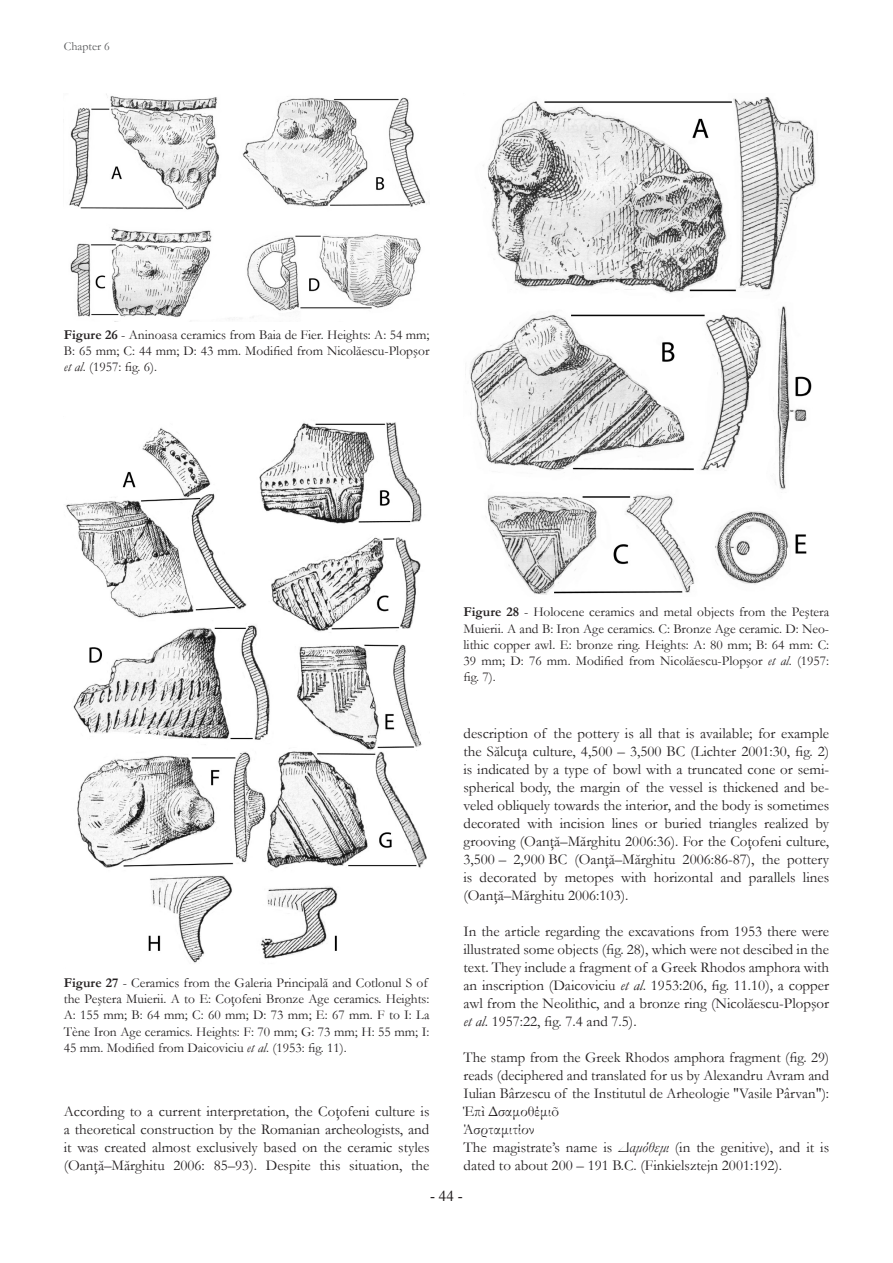
<style>
.page{position:relative;width:893px;height:1263px;background:#fff}
.page>*{position:absolute;margin:0;border:0;box-sizing:border-box;transform-origin:0 0}
.Subtitle{font:15px/18px "Garamond";color:#231f20;text-align:justify}
.t1{font:15px "Times New Roman";color:#231f20}
.t2{font:13.5px/16.2px "Garamond";color:#231f20;text-align:justify}
.t3{font:12px "Garamond";color:#57585a}
.s1{font-weight:700}
.s2{font-style:italic}
</style>
<div class="page">
<img style="left:69px;top:94px;width:357px;height:226px">
<img style="left:65px;top:422px;width:362px;height:541px">
<img style="left:465px;top:97px;width:351px;height:498px">
<p class="t3" style="left:64px;top:39px;width:47px">Chapter 6</p>
<p class="t2" style="left:64px;top:326px;width:367px"><span class="s1">Figure 26</span> - Aninoasa ceramics from Baia de Fier. Heights: A: 54 mm; B: 65 mm; C: 44 mm; D: 43 mm. Modified from Nicolăescu-Plopşor <span class="s2">et al</span>. (1957: fig. 6).</p>
<p class="t2" style="left:64px;top:974px;width:367px;text-align:left"><span class="s1">Figure 27</span> - Ceramics from the Galeria Principală and Cotlonul S of the Peştera Muierii. A to E: Coţofeni Bronze Age ceramics. Heights:<br>A: 155 mm; B: 64 mm; C: 60 mm; D: 73 mm; E: 67 mm. F to I: La Tène Iron Age ceramics. Heights: F: 70 mm; G: 73 mm; H: 55 mm; I:<br>45 mm. Modified from Daicoviciu <span class="s2">et al</span>. (1953: fig. 11).</p>
<p class="Subtitle" style="left:64px;top:1102px;width:367px">According to a current interpretation, the Coţofeni culture is a theoretical construction by the Romanian archeologists, and it was created almost exclusively based on the ceramic styles (Oanţă–Mărghitu 2006: 85–93). Despite this situation, the</p>
<p class="t2" style="left:463px;top:604px;width:367px"><span class="s1">Figure 28</span> - Holocene ceramics and metal objects from the Peştera Muierii. A and B: Iron Age ceramics. C: Bronze Age ceramic. D: Neo&shy;lithic copper awl. E: bronze ring. Heights: A: 80 mm; B: 64 mm: C:<br>39 mm; D: 76 mm. Modified from Nicolăescu-Plopşor <span class="s2">et al</span>. (1957: fig. 7).</p>
<p class="Subtitle" style="left:463px;top:724px;width:367px">description of the pottery is all that is available; for example the Sălcuţa culture, 4,500 – 3,500 BC (Lichter 2001:30, fig. 2) is indicated by a type of bowl with a truncated cone or semi&shy;spherical body, the margin of the vessel is thickened and be&shy;veled obliquely towards the interior, and the body is sometimes decorated with incision lines or buried triangles realized by grooving (Oanţă–Mărghitu 2006:36). For the Coţofeni culture, 3,500 – 2,900 BC (Oanţă–Mărghitu 2006:86-87), the pottery is decorated by metopes with horizontal and parallels lines (Oanţă–Mărghitu 2006:103).</p>
<p class="Subtitle" style="left:463px;top:922px;width:367px">In the article regarding the excavations from 1953 there were illustrated some objects (fig. 28), which were not descibed in the text. They include a fragment of a Greek Rhodos amphora with an inscription (Daicoviciu <span class="s2">et al</span>. 1953:206, fig. 11.10), a copper awl from the Neolithic, and a bronze ring (Nicolăescu-Plopşor <span class="s2">et al</span>. 1957:22, fig. 7.4 and 7.5).</p>
<p class="Subtitle" style="left:463px;top:1048px;width:367px">The stamp from the Greek Rhodos amphora fragment (fig. 29) reads (deciphered and translated for us by Alexandru Avram and Iulian Bârzescu of the Institutul de Arheologie "Vasile Pârvan"):</p>
<p class="Subtitle" style="left:463px;top:1102px;width:97px">Έπì Δσαμοθέμιõ</p>
<p class="Subtitle" style="left:463px;top:1120px;width:73px">Άσρταμιτίον</p>
<p class="Subtitle" style="left:463px;top:1138px;width:367px">The magistrate’s name is <span class="s2">Δαμόθεμι</span> (in the genitive), and it is dated to about 200 – 191 B.C. (Finkielsztejn 2001:192).</p>
<p class="t1" style="left:430px;top:1185px;width:34px">- 44 -</p>
</div>
